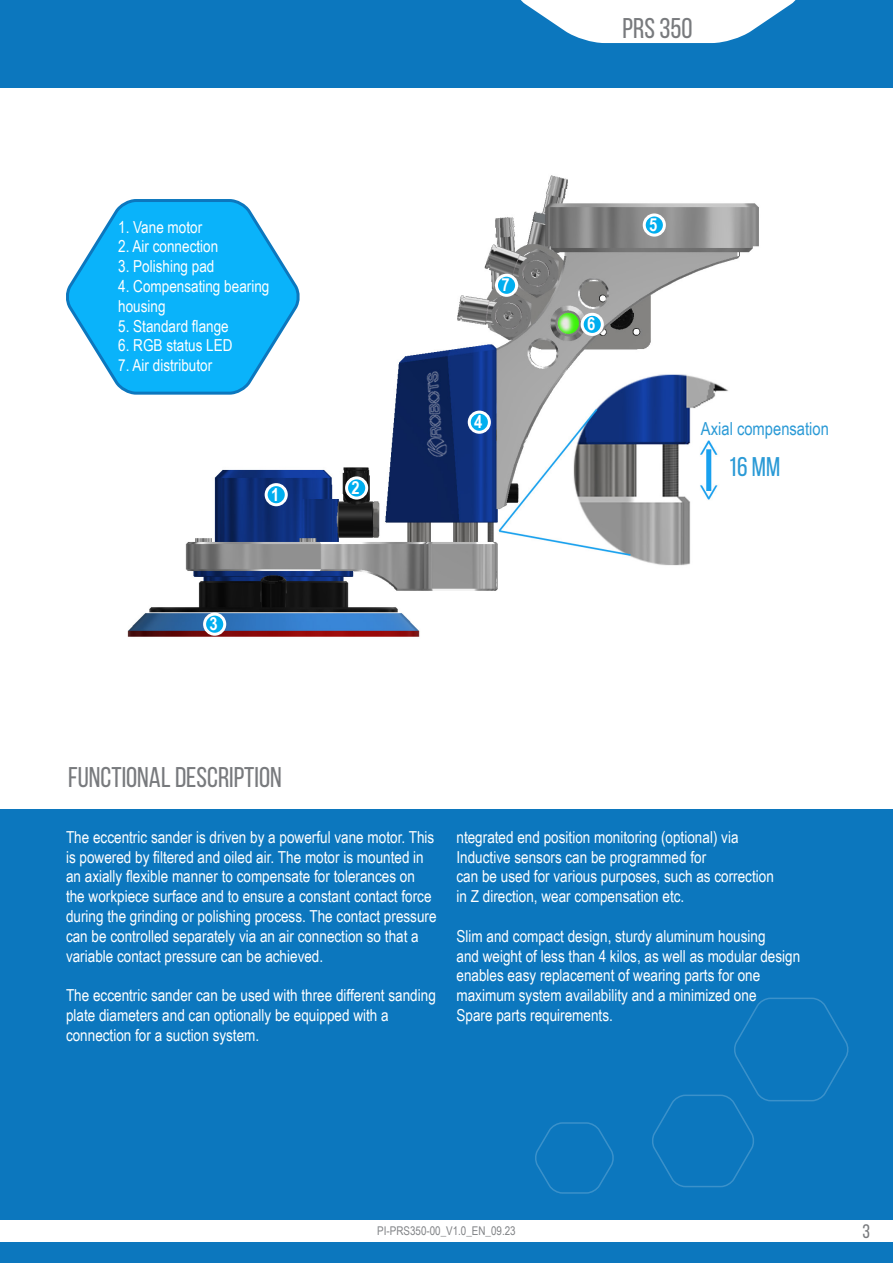
<style>
.page{position:relative;width:893px;height:1263px;background:#fff}
.page>*{position:absolute;margin:0;border:0;box-sizing:border-box;transform-origin:0 0}
.t1{font:28.5px "Bebas Neue";color:#787a7d}
.t2{font:27px "Bebas Neue";color:#2b9ad6}
.t3{font:19.5px "Bebas Neue";color:#787a7d}
.t4{font:18px "Arial Narrow";color:#2b9ad6}
.t5{font:700 18px "Arial Narrow";color:#fff}
.t6{font:16.5px/19.8px "Arial Narrow";color:#fff}
.t7{font:12px "Arial Narrow";color:#808285}
</style>
<div class="page">
<img style="left:127px;top:175px;width:632px;height:462px">
<div style="left:0;top:0;width:893px;height:87px;background:#0c77be"></div>
<div style="left:0;top:809px;width:893px;height:454px;background:#0c77be"></div>
<div style="left:0;top:1220px;width:893px;height:22px;background:#fff"></div>
<svg style="left:521px;top:0;width:275px;height:43px"></svg>
<svg style="left:535px;top:1122px;width:79px;height:72px"></svg>
<svg style="left:652px;top:997px;width:197px;height:191px"></svg>
<div style="left:728px;top:441px;width:101px;height:54px;background:#fff"></div>
<div style="left:588px;top:586px;width:221px;height:37px;background:#fff"></div>
<div style="left:266px;top:485px;width:20px;height:20px;background:#00aeef;border-radius:50%"></div>
<div style="left:265px;top:483px;width:23px;height:23px;border:3px solid #fff;border-radius:50%"></div>
<div style="left:205px;top:614px;width:20px;height:20px;background:#00aeef;border-radius:50%"></div>
<div style="left:203px;top:613px;width:23px;height:23px;border:3px solid #fff;border-radius:50%"></div>
<svg style="left:644px;top:215px;width:20px;height:20px"></svg>
<div style="left:643px;top:213px;width:23px;height:24px;border:3px solid #fff;border-radius:50%"></div>
<div style="left:469px;top:412px;width:20px;height:20px;background:#00aeef;border-radius:50%"></div>
<div style="left:468px;top:411px;width:23px;height:23px;border:3px solid #fff;border-radius:50%"></div>
<div style="left:582px;top:314px;width:20px;height:20px;background:#00aeef;border-radius:50%"></div>
<div style="left:581px;top:313px;width:23px;height:23px;border:3px solid #fff;border-radius:50%"></div>
<div style="left:347px;top:478px;width:20px;height:20px;background:#00aeef;border-radius:50%"></div>
<div style="left:345px;top:476px;width:23px;height:23px;border:3px solid #fff;border-radius:50%"></div>
<div style="left:496px;top:275px;width:21px;height:20px;background:#00aeef;border-radius:50%"></div>
<div style="left:495px;top:274px;width:23px;height:23px;border:3px solid #fff;border-radius:50%"></div>
<svg style="left:66px;top:198px;width:237px;height:198px"></svg>
<p class="t1" style="left:623px;top:12px;width:72px">PRS 350</p>
<p class="t6" style="left:118px;top:216px;width:85px">1. Vane motor</p>
<p class="t6" style="left:118px;top:236px;width:102px">2. Air connection</p>
<p class="t6" style="left:118px;top:256px;width:98px">3. Polishing pad</p>
<p class="t6" style="left:118px;top:276px;width:153px">4. Compensating bearing housing</p>
<p class="t6" style="left:118px;top:315px;width:112px">5. Standard flange</p>
<p class="t6" style="left:118px;top:335px;width:116px">6. RGB status LED</p>
<p class="t6" style="left:118px;top:355px;width:96px">7. Air distributor</p>
<p class="t5" style="left:209px;top:610px;width:10px">3</p>
<p class="t5" style="left:271px;top:481px;width:10px">1</p>
<p class="t5" style="left:351px;top:474px;width:10px">2</p>
<p class="t5" style="left:501px;top:271px;width:10px">7</p>
<p class="t5" style="left:474px;top:408px;width:10px">4</p>
<p class="t5" style="left:587px;top:310px;width:10px">6</p>
<p class="t5" style="left:649px;top:211px;width:10px">5</p>
<p class="t4" style="left:701px;top:416px;width:129px">Axial compensation</p>
<p class="t2" style="left:728px;top:452px;width:54px">16 MM</p>
<p class="t1" style="left:68px;top:761px;width:215px">FUNCTIONAL DESCRIPTION</p>
<p class="t6" style="left:66px;top:826px;width:372px">The eccentric sander is driven by a powerful vane motor. This is powered by filtered and oiled air. The motor is mounted in an axially flexible manner to compensate for tolerances on the workpiece surface and to ensure a constant contact force during the grinding or polishing process. The contact pressure can be controlled separately via an air connection so that a variable contact pressure can be achieved.</p>
<p class="t6" style="left:66px;top:985px;width:371px">The eccentric sander can be used with three different sanding plate diameters and can optionally be equipped with a connection for a suction system.</p>
<p class="t6" style="left:456px;top:826px;width:284px">ntegrated end position monitoring (optional) via</p>
<p class="t6" style="left:456px;top:846px;width:251px">Inductive sensors can be programmed for</p>
<p class="t6" style="left:456px;top:866px;width:319px">can be used for various purposes, such as correction</p>
<p class="t6" style="left:456px;top:886px;width:229px">in Z direction, wear compensation etc.</p>
<p class="t6" style="left:456px;top:925px;width:311px">Slim and compact design, sturdy aluminum housing</p>
<p class="t6" style="left:456px;top:945px;width:345px">and weight of less than 4 kilos, as well as modular design</p>
<p class="t6" style="left:456px;top:965px;width:305px">enables easy replacement of wearing parts for one</p>
<p class="t6" style="left:456px;top:985px;width:302px">maximum system availability and a minimized one</p>
<p class="t6" style="left:456px;top:1005px;width:158px">Spare parts requirements.</p>
<p class="t7" style="left:377px;top:1222px;width:140px">PI-PRS350-00_V1.0_EN_09.23</p>
<p class="t3" style="left:862px;top:1221px;width:9px">3</p>
</div>
